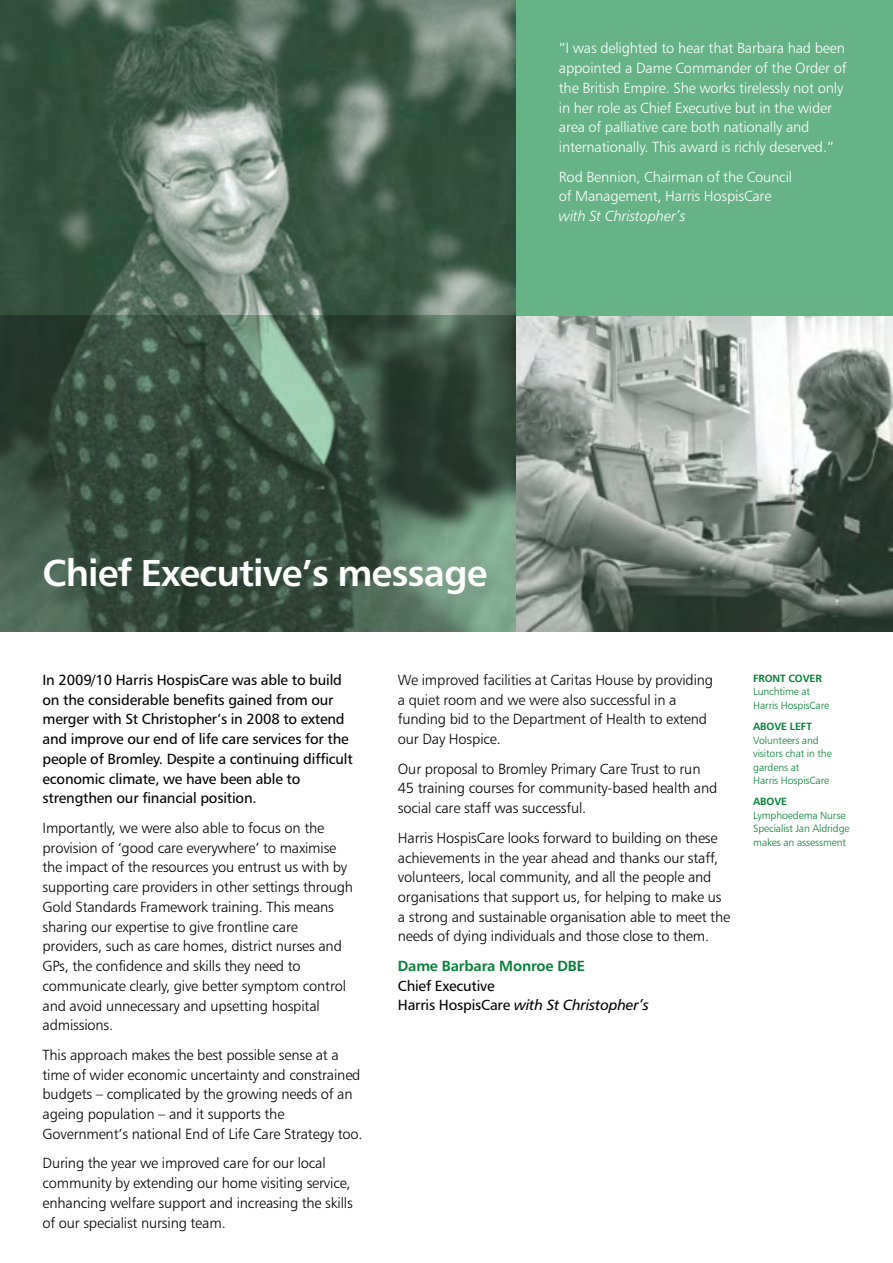
<style>
.page{position:relative;width:893px;height:1263px;background:#fff}
.page>*{position:absolute;margin:0;border:0;box-sizing:border-box;transform-origin:0 0}
.t1{font:37.5px "Humanist 777 BT Bold B";letter-spacing:-.025em;color:#fff}
.t2{font:14.7px/19.8px "Humanist 777 BT Light B";letter-spacing:-.01em;color:#000}
.t3{font:14.7px/19.8px "Humanist 777 BT Light B";letter-spacing:-.01em;color:#fff}
.t4{font:14.7px/19.8px "Humanist 777 BT Roman B";letter-spacing:-.01em;color:#000}
.t5{font:14.7px "Humanist 777 BT Italic B";letter-spacing:-.01em;color:#000}
.t6{font:14.7px "Humanist 777 BT Bold B";letter-spacing:-.01em;color:#008034}
.t7{font:14.7px "Humanist 777 BT Light Italic B";letter-spacing:-.01em;color:#fff}
.t8{font:10.5px/13.5px "Humanist 777 BT Light B";letter-spacing:-.01em;color:#008034}
.t9{font:10.5px "Humanist 777 BT Bold B";letter-spacing:-.01em;color:#008034}
.s1{font-family:"Humanist 777 BT Roman B"}
</style>
<div class="page">
<img style="left:0;top:0;width:516px;height:316px">
<img style="left:0;top:316px;width:516px;height:315px">
<svg style="left:516px;top:316px;width:377px;height:315px;background:#87908a"></svg>
<div style="left:516px;top:0;width:377px;height:316px;background:#66b385"></div>
<p class="t3" style="left:559px;top:40px;width:289px">“I was delighted to hear that Barbara had been appointed a Dame Commander of the Order of the British Empire. She works tirelessly not only in her role as Chief Executive but in the wider area of palliative care both nationally and internationally. This award is richly deserved.”</p>
<p class="t3" style="left:559px;top:168px;width:235px">Rod Bennion, Chairman of the Council of Management, Harris HospisCare</p>
<p class="t7" style="left:559px;top:210px;width:128px">with St Christopher’s</p>
<h1 class="t1" style="left:43px;top:558px;width:446px">Chief Executive’s message</h1>
<p class="t4" style="left:43px;top:671px;width:312px">In 2009/10 Harris HospisCare was able to build on the considerable benefits gained from our merger with St Christopher’s in 2008 to extend and improve our end of life care services for the people of Bromley. Despite a continuing difficult economic climate, we have been able to strengthen our financial position.</p>
<p class="t2" style="left:43px;top:819px;width:312px">Importantly, we were also able to focus on the provision of ‘good care everywhere’ to maximise the impact of the resources you entrust us with by supporting care providers in other settings through Gold Standards Framework training. This means sharing our expertise to give frontline care providers, such as care homes, district nurses and GPs, the confidence and skills they need to communicate clearly, give better symptom control and avoid unnecessary and upsetting hospital admissions.</p>
<p class="t2" style="left:43px;top:1046px;width:322px">This approach makes the best possible sense at a time of wider economic uncertainty and constrained budgets – complicated by the growing needs of an ageing population – and it supports the Government’s national End of Life Care Strategy too.</p>
<p class="t2" style="left:43px;top:1154px;width:312px">During the year we improved care for our local community by extending our home visiting service, enhancing welfare support and increasing the skills of our specialist nursing team.</p>
<p class="t2" style="left:398px;top:671px;width:317px">We improved facilities at Caritas House by providing a quiet room and we were also successful in a funding bid to the Department of Health to extend our Day Hospice.</p>
<p class="t2" style="left:398px;top:760px;width:321px">Our proposal to Bromley Primary Care Trust to run<br>45 training courses for community-based health and social care staff was successful.</p>
<p class="t2" style="left:398px;top:829px;width:334px">Harris HospisCare looks forward to building on these achievements in the year ahead and thanks our staff, volunteers, local community, and all the people and organisations that support us, for helping to make us a strong and sustainable organisation able to meet the needs of dying individuals and those close to them.</p>
<p class="t6" style="left:398px;top:960px;width:189px">Dame Barbara Monroe DBE</p>
<p class="t4" style="left:398px;top:977px;width:98px">Chief Executive</p>
<p class="t5" style="left:398px;top:999px;width:252px"><span class="s1">Harris HospisCare</span> with St Christopher’s</p>
<p class="t9" style="left:753px;top:674px;width:70px">FRONT COVER</p>
<p class="t8" style="left:753px;top:686px;width:77px">Lunchtime at<br>Harris HospisCare</p>
<p class="t9" style="left:753px;top:722px;width:60px">ABOVE LEFT</p>
<p class="t8" style="left:753px;top:734px;width:80px">Volunteers and visitors chat in the gardens at<br>Harris HospisCare</p>
<p class="t9" style="left:753px;top:797px;width:35px">ABOVE</p>
<p class="t8" style="left:753px;top:809px;width:98px">Lymphoedema Nurse<br>Specialist Jan Aldridge makes an assessment</p>
</div>
